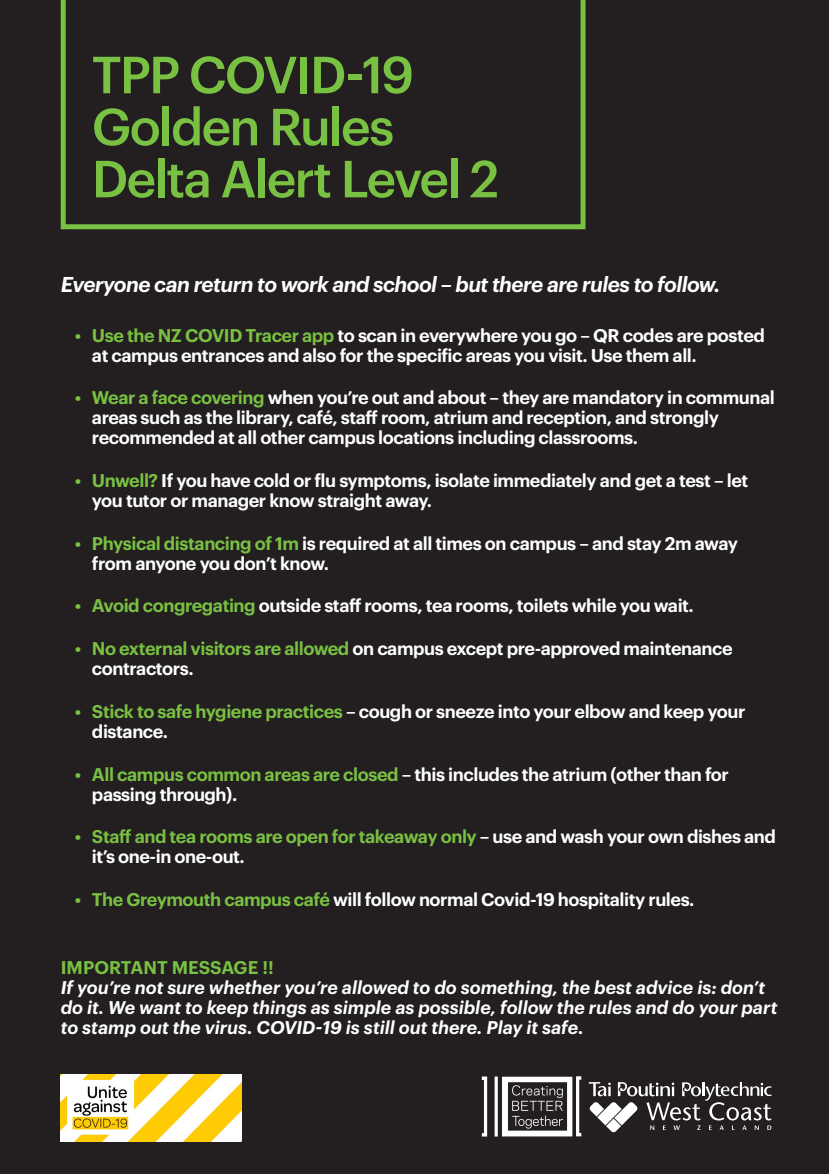
<style>
.page{position:relative;width:829px;height:1174px;background:#fff}
.page>*{position:absolute;margin:0;border:0;box-sizing:border-box;transform-origin:0 0}
.t1{font:500 51px/52px "Graphik";letter-spacing:-.035em;color:#79c142}
.t2{font:italic 600 21px "Graphik";letter-spacing:-.025em;color:#fff}
.t3{font:600 18px/20px "Graphik";letter-spacing:-.025em;color:#fff}
.t4{font:italic 600 18px/20px "Graphik";color:#fff}
.s1{color:#79c142}
.s2{font-style:normal;color:#79c142}
</style>
<div class="page">
<div style="left:0;top:0;width:828px;height:1173px;background:#231f20"></div>
<svg style="left:61px;top:0;width:524px;height:229px"></svg>
<svg style="left:588px;top:1082px;width:183px;height:50px"></svg>
<svg style="left:481px;top:1076px;width:100px;height:60px"></svg>
<img style="left:61px;top:1074px;width:181px;height:67px">
<p class="t1" style="left:92px;top:44px;width:324px">TPP COVID-19<br>Golden Rules</p>
<p class="t1" style="left:92px;top:148px;width:408px">Delta Alert Level 2</p>
<p class="t2" style="left:61px;top:268px;width:661px">Everyone can return to work and school – but there are rules to follow.</p>
<p class="t3" style="left:92px;top:323px;width:674px;text-indent:-17px"><span class="s1">• Use the NZ COVID Tracer app</span> to scan in everywhere you go – QR codes are posted at campus entrances and also for the specific areas you visit. Use them all.</p>
<p class="t3" style="left:92px;top:386px;width:684px;text-indent:-17px"><span class="s1">• Wear a face covering</span> when you’re out and about – they are mandatory in communal areas such as the library, café, staff room, atrium and reception, and strongly recommended at all other campus locations including classrooms.</p>
<p class="t3" style="left:92px;top:469px;width:657px;text-indent:-17px"><span class="s1">• Unwell?</span> If you have cold or flu symptoms, isolate immediately and get a test – let you tutor or manager know straight away.</p>
<p class="t3" style="left:92px;top:531px;width:647px;text-indent:-17px"><span class="s1">• Physical distancing of 1m</span> is required at all times on campus – and stay 2m away from anyone you don’t know.</p>
<p class="t3" style="left:75px;top:594px;width:620px"><span class="s1">• Avoid congregating</span> outside staff rooms, tea rooms, toilets while you wait.</p>
<p class="t3" style="left:92px;top:637px;width:642px;text-indent:-17px"><span class="s1">• No external visitors are allowed</span> on campus except pre-approved maintenance contractors.</p>
<p class="t3" style="left:92px;top:699px;width:654px;text-indent:-17px"><span class="s1">• Stick to safe hygiene practices</span> – cough or sneeze into your elbow and keep your distance.</p>
<p class="t3" style="left:92px;top:762px;width:638px;text-indent:-17px"><span class="s1">• All campus common areas are closed</span> – this includes the atrium (other than for passing through).</p>
<p class="t3" style="left:92px;top:825px;width:685px;text-indent:-17px"><span class="s1">• Staff and tea rooms are open for takeaway only</span> – use and wash your own dishes and it’s one-in one-out.</p>
<p class="t3" style="left:75px;top:887px;width:621px"><span class="s1">• The Greymouth campus café</span> will follow normal Covid-19 hospitality rules.</p>
<p class="t4" style="left:61px;top:956px;width:718px"><span class="s2">IMPORTANT MESSAGE !!<br></span>If you’re not sure whether you’re allowed to do something, the best advice is: don’t do it. We want to keep things as simple as possible, follow the rules and do your part to stamp out the virus. COVID-19 is still out there. Play it safe.</p>
</div>
